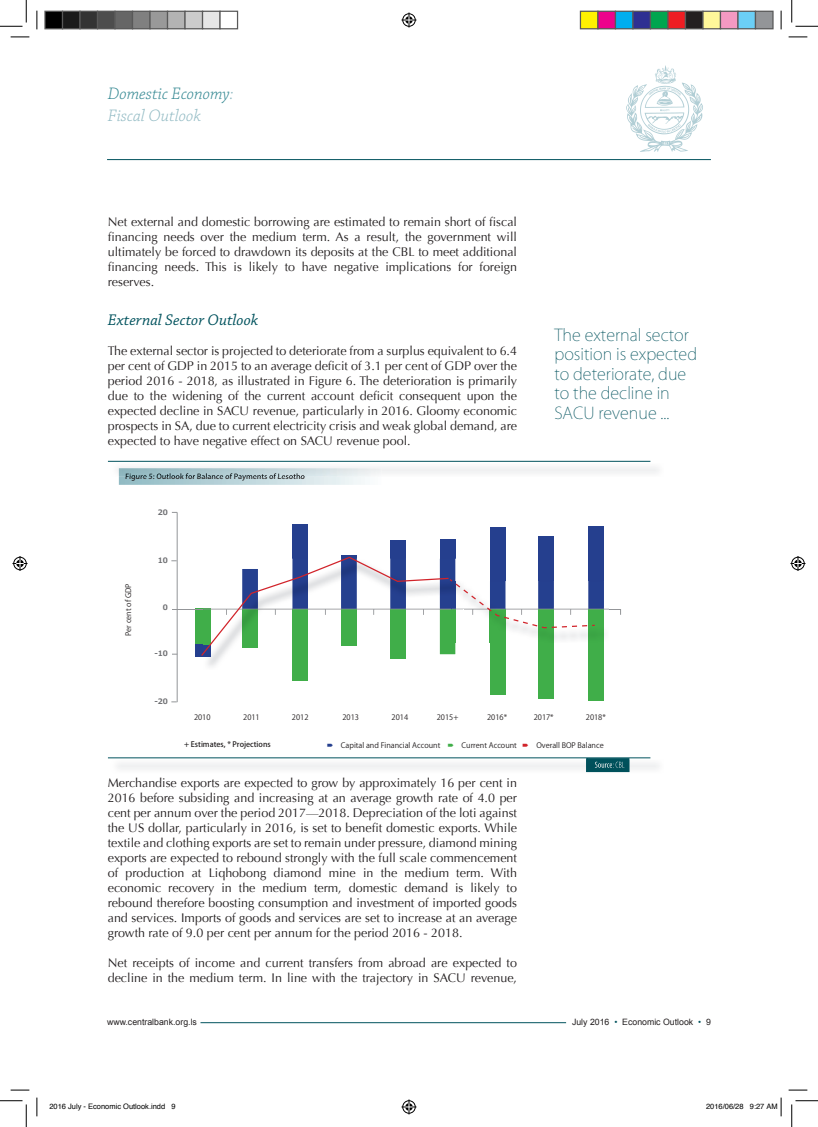
<style>
.page{position:relative;width:818px;height:1127px;background:#fff}
.page>*{position:absolute;margin:0;border:0;box-sizing:border-box;transform-origin:0 0}
.t1{font:italic 300 17.5px/22.5px "Chaparral Pro";color:#348892}
.t2{font:200 16.25px/19.5px "Koz Go Pro";color:#00525d}
.t3{font:italic 16.25px "Chaparral Pro";color:#00525d}
.t4{font:12.5px/15px "Optima";color:#231f20;text-align:justify}
.t5{font:8.75px "Arial";color:#231f20}
.t6{font:7.5px "Koz Go Pro";color:#231f20}
.t7{font:500 7.5px "Koz Go Pro";color:#231f20}
.t8{font:7.5px "Helvetica";color:#000}
.t9{font:700 7.5px "Meiryo";color:#6c6d70}
.s1{color:#91bac3}
.s2{color:#00525d}
</style>
<div class="page">
<img style="left:626px;top:65px;width:77px;height:87px">
<hr style="left:200px;top:1022px;width:366px;height:1px;background:#00525d">
<hr style="left:107px;top:159px;width:604px;height:1px;background:#00525d">
<div style="left:293px;top:608px;width:15px;height:72px;background:#40ae49"></div>
<div style="left:293px;top:524px;width:15px;height:84px;background:#253f8e"></div>
<div style="left:341px;top:555px;width:15px;height:53px;background:#253f8e"></div>
<div style="left:390px;top:540px;width:16px;height:68px;background:#253f8e"></div>
<div style="left:440px;top:539px;width:15px;height:69px;background:#253f8e"></div>
<div style="left:490px;top:608px;width:15px;height:86px;background:#40ae49"></div>
<div style="left:490px;top:527px;width:15px;height:81px;background:#253f8e"></div>
<div style="left:538px;top:608px;width:16px;height:90px;background:#40ae49"></div>
<div style="left:538px;top:536px;width:16px;height:72px;background:#253f8e"></div>
<div style="left:588px;top:608px;width:16px;height:93px;background:#40ae49"></div>
<div style="left:588px;top:525px;width:16px;height:83px;background:#253f8e"></div>
<hr style="left:177px;top:512px;width:1px;height:190px;background:#939598">
<hr style="left:172px;top:608px;width:448px;height:1px;background:#939598">
<svg style="left:119px;top:476px;width:250px;height:8px"></svg>
<svg style="left:126px;top:476px;width:181px;height:5px"></svg>
<img style="left:207px;top:657px;width:199px;height:12px">
<img style="left:293px;top:657px;width:15px;height:12px">
<img style="left:390px;top:657px;width:16px;height:1px">
<svg style="left:195px;top:556px;width:409px;height:101px"></svg>
<img style="left:118px;top:759px;width:541px;height:14px">
<svg style="left:586px;top:758px;width:43px;height:13px"></svg>
<hr style="left:108px;top:757px;width:542px;height:1px;background:#00525d">
<img style="left:126px;top:473px;width:181px;height:3px">
<hr style="left:108px;top:461px;width:542px;height:1px;background:#00525d">
<svg style="left:11px;top:36px;width:18px;height:2px"></svg>
<svg style="left:788px;top:36px;width:19px;height:2px"></svg>
<svg style="left:11px;top:1089px;width:18px;height:1px"></svg>
<svg style="left:788px;top:1089px;width:19px;height:1px"></svg>
<svg style="left:36px;top:11px;width:2px;height:18px"></svg>
<svg style="left:36px;top:1097px;width:2px;height:18px"></svg>
<svg style="left:780px;top:11px;width:2px;height:18px"></svg>
<svg style="left:0;top:0;width:27px;height:27px"></svg>
<svg style="left:0;top:1100px;width:27px;height:26px"></svg>
<svg style="left:791px;top:0;width:27px;height:27px"></svg>
<svg style="left:791px;top:1100px;width:27px;height:26px"></svg>
<svg style="left:401px;top:13px;width:15px;height:15px"></svg>
<svg style="left:401px;top:1099px;width:15px;height:15px"></svg>
<svg style="left:13px;top:556px;width:15px;height:15px"></svg>
<svg style="left:790px;top:556px;width:15px;height:15px"></svg>
<div style="left:45px;top:11px;width:18px;height:18px;background:#000"></div>
<div style="left:44px;top:11px;width:19px;height:18px;border:1px solid #595959"></div>
<div style="left:63px;top:11px;width:17px;height:18px;background:#1a1a1a"></div>
<div style="left:62px;top:11px;width:19px;height:18px;border:1px solid #595959"></div>
<div style="left:80px;top:11px;width:18px;height:18px;background:#333"></div>
<div style="left:79px;top:11px;width:19px;height:18px;border:1px solid #595959"></div>
<div style="left:98px;top:11px;width:17px;height:18px;background:#4d4d4d"></div>
<div style="left:97px;top:11px;width:19px;height:18px;border:1px solid #595959"></div>
<div style="left:115px;top:11px;width:18px;height:18px;background:#666"></div>
<div style="left:114px;top:11px;width:19px;height:18px;border:1px solid #595959"></div>
<div style="left:133px;top:11px;width:17px;height:18px;background:#808080"></div>
<div style="left:132px;top:11px;width:19px;height:18px;border:1px solid #595959"></div>
<div style="left:150px;top:11px;width:18px;height:18px;background:#999"></div>
<div style="left:149px;top:11px;width:19px;height:18px;border:1px solid #595959"></div>
<div style="left:168px;top:11px;width:17px;height:18px;background:#b3b3b3"></div>
<div style="left:167px;top:11px;width:19px;height:18px;border:1px solid #595959"></div>
<div style="left:185px;top:11px;width:18px;height:18px;background:#ccc"></div>
<div style="left:184px;top:11px;width:19px;height:18px;border:1px solid #595959"></div>
<div style="left:203px;top:11px;width:17px;height:18px;background:#e6e6e6"></div>
<div style="left:202px;top:11px;width:19px;height:18px;border:1px solid #595959"></div>
<div style="left:219px;top:11px;width:19px;height:18px;border:1px solid #595959"></div>
<div style="left:580px;top:11px;width:18px;height:18px;background:#fff101"></div>
<div style="left:580px;top:11px;width:18px;height:18px;border:1px solid #595959"></div>
<div style="left:598px;top:11px;width:17px;height:18px;background:#ed028c"></div>
<div style="left:597px;top:11px;width:19px;height:18px;border:1px solid #595959"></div>
<div style="left:615px;top:11px;width:18px;height:18px;background:#00aeef"></div>
<div style="left:615px;top:11px;width:18px;height:18px;border:1px solid #595959"></div>
<div style="left:633px;top:11px;width:17px;height:18px;background:#2e3092"></div>
<div style="left:632px;top:11px;width:19px;height:18px;border:1px solid #595959"></div>
<div style="left:650px;top:11px;width:18px;height:18px;background:#00a54f"></div>
<div style="left:650px;top:11px;width:18px;height:18px;border:1px solid #595959"></div>
<div style="left:668px;top:11px;width:17px;height:18px;background:#ee1d23"></div>
<div style="left:667px;top:11px;width:19px;height:18px;border:1px solid #595959"></div>
<div style="left:685px;top:11px;width:18px;height:18px;background:#231f20"></div>
<div style="left:685px;top:11px;width:18px;height:18px;border:1px solid #595959"></div>
<div style="left:703px;top:11px;width:17px;height:18px;background:#fff79a"></div>
<div style="left:702px;top:11px;width:19px;height:18px;border:1px solid #595959"></div>
<div style="left:720px;top:11px;width:18px;height:18px;background:#f499c2"></div>
<div style="left:720px;top:11px;width:18px;height:18px;border:1px solid #595959"></div>
<div style="left:738px;top:11px;width:17px;height:18px;background:#6bcff6"></div>
<div style="left:737px;top:11px;width:19px;height:18px;border:1px solid #595959"></div>
<div style="left:755px;top:11px;width:18px;height:18px;background:#939598"></div>
<div style="left:755px;top:11px;width:18px;height:18px;border:1px solid #595959"></div>
<svg style="left:780px;top:1097px;width:2px;height:18px"></svg>
<h1 class="t1" style="left:108px;top:83px;width:127px">Domestic Economy<span class="s1">:<br>Fiscal Outlook</span></h1>
<p class="t4" style="left:108px;top:214px;width:411px">Net external and domestic borrowing are estimated to remain short of fiscal financing needs over the medium term. As a result, the government will ultimately be forced to drawdown its deposits at the CBL to meet additional financing needs. This is likely to have negative implications for foreign reserves.</p>
<h2 class="t3" style="left:108px;top:310px;width:152px">External Sector Outlook</h2>
<p class="t4" style="left:108px;top:343px;width:411px">The external sector is projected to deteriorate from a surplus equivalent to 6.4 per cent of GDP in 2015 to an average deficit of 3.1 per cent of GDP over the period 2016 - 2018, as illustrated in Figure 6. The deterioration is primarily due to the widening of the current account deficit consequent upon the expected decline in SACU revenue, particularly in 2016. Gloomy economic prospects in SA, due to current electricity crisis and weak global demand, are expected to have negative effect on SACU revenue pool.</p>
<p class="t7" style="left:125px;top:471px;width:181px">Figure 5: Outlook for Balance of Payments of Lesotho</p>
<p class="t9" style="left:158px;top:507px;width:12px">20</p>
<p class="t6" style="left:123px;top:636px;width:54px;rotate:-90deg">Per cent of GDP</p>
<p class="t9" style="left:158px;top:555px;width:12px">10</p>
<p class="t9" style="left:163px;top:603px;width:7px">0</p>
<p class="t9" style="left:154px;top:648px;width:15px">-10</p>
<p class="t9" style="left:154px;top:696px;width:15px">-20</p>
<h2 class="t2" style="left:554px;top:325px;width:144px">The external sector position is expected to deteriorate, due to the decline in<br>SACU revenue ...</h2>
<p class="t6" style="left:194px;top:712px;width:18px">2010</p>
<p class="t6" style="left:243px;top:712px;width:18px">2011</p>
<p class="t6" style="left:292px;top:712px;width:18px">2012</p>
<p class="t6" style="left:342px;top:712px;width:18px">2013</p>
<p class="t6" style="left:392px;top:712px;width:18px">2014</p>
<p class="t6" style="left:437px;top:712px;width:23px">2015+</p>
<p class="t6" style="left:487px;top:712px;width:21px">2016*</p>
<p class="t6" style="left:534px;top:712px;width:21px">2017*</p>
<p class="t6" style="left:586px;top:712px;width:21px">2018*</p>
<p class="t7" style="left:184px;top:739px;width:88px">+ Estimates, * Projections</p>
<p class="t6" style="left:341px;top:740px;width:101px">Capital and Financial Account</p>
<p class="t6" style="left:462px;top:740px;width:57px">Current Account</p>
<p class="t6" style="left:536px;top:740px;width:69px">Overall BOP Balance</p>
<p class="t4" style="left:108px;top:775px;width:411px">Merchandise exports are expected to grow by approximately 16 per cent in 2016 before subsiding and increasing at an average growth rate of 4.0 per cent per annum over the period 2017—2018. Depreciation of the loti against the US dollar, particularly in 2016, is set to benefit domestic exports. While textile and clothing exports are set to remain under pressure, diamond mining exports are expected to rebound strongly with the full scale commencement of production at Liqhobong diamond mine in the medium term. With economic recovery in the medium term, domestic demand is likely to rebound therefore boosting consumption and investment of imported goods and services. Imports of goods and services are set to increase at an average growth rate of 9.0 per cent per annum for the period 2016 - 2018.</p>
<p class="t4" style="left:108px;top:955px;width:411px">Net receipts of income and current transfers from abroad are expected to decline in the medium term. In line with the trajectory in SACU revenue,</p>
<p class="t5" style="left:107px;top:1015px;width:91px">www.centralbank.org.ls</p>
<p class="t5" style="left:572px;top:1015px;width:140px">July 2016 <span class="s2">•</span> Economic Outlook <span class="s2">•</span> 9</p>
<p class="t8" style="left:49px;top:1099px;width:128px">2016 July - Economic Outlook.indd 9</p>
<p class="t8" style="left:706px;top:1099px;width:73px">2016/06/28 9:27 AM</p>
</div>
